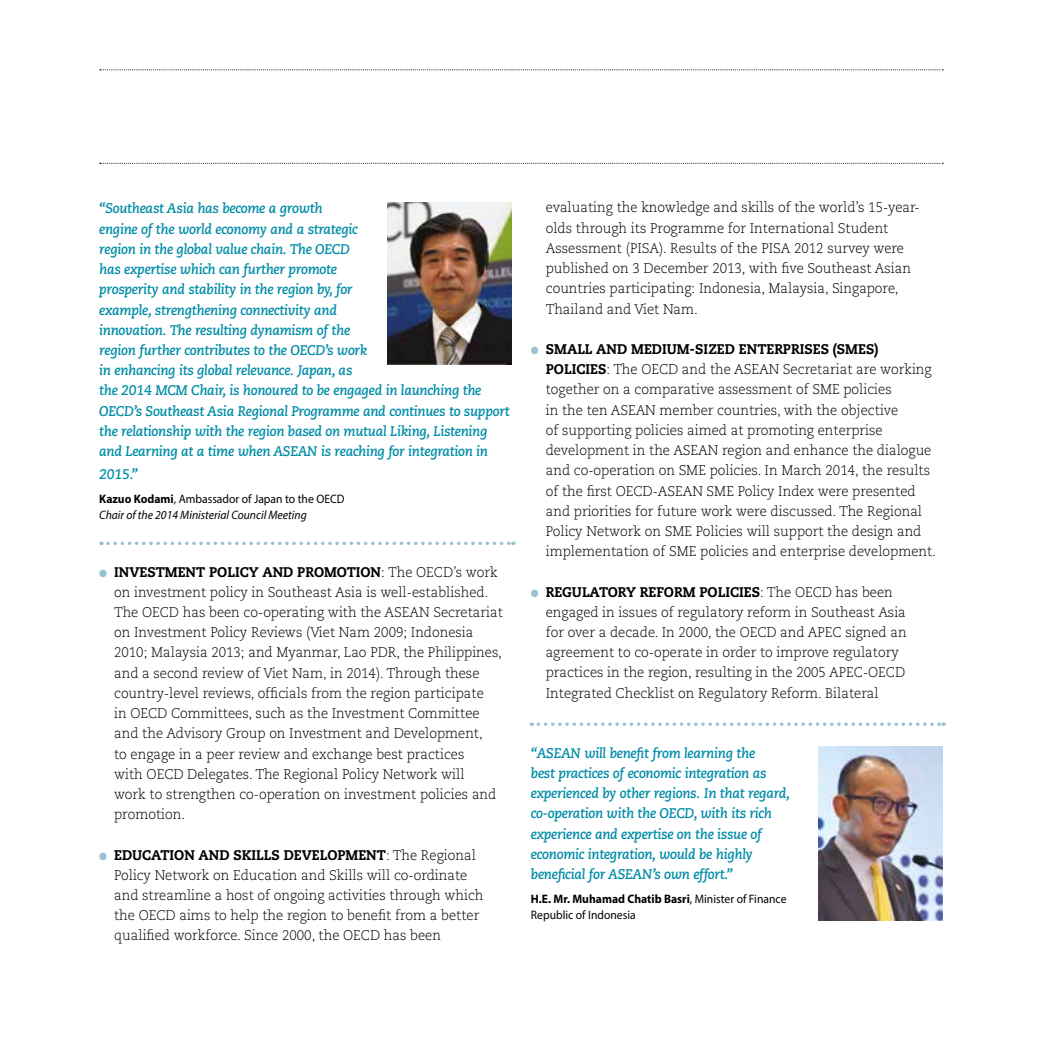
<style>
.page{position:relative;width:1042px;height:1042px;background:#fff}
.page>*{position:absolute;margin:0;border:0;box-sizing:border-box;transform-origin:0 0}
.t1{font:300 14px/20.3px "Caecilia";color:#000;scale:.95 1}
.t2{font:italic 700 14px/20.3px "Caecilia";letter-spacing:-.02em;color:#008da8;scale:.95 1}
.t3{font:italic 12.25px/16.6px "Myriad Pro";color:#000;scale:.95 1}
.t4{font:12.25px/16.6px "Myriad Pro";color:#000;scale:.95 1}
.s1{font-weight:700;font-style:normal}
.s2{font-style:normal}
.s3{color:#98c3d2}
.s4{font-weight:800}
.s5{font-weight:700}
</style>
<div class="page">
<svg style="left:100px;top:69px;width:843px;height:1px"></svg>
<svg style="left:100px;top:163px;width:843px;height:1px"></svg>
<svg style="left:538px;top:722px;width:406px;height:4px"></svg>
<svg style="left:108px;top:541px;width:406px;height:4px"></svg>
<img style="left:387px;top:202px;width:124px;height:162px">
<img style="left:819px;top:746px;width:124px;height:174px">
<p class="t2" style="left:99px;top:199px;width:433px">“Southeast Asia has become a growth<br>engine of the world economy and a strategic<br>region in the global value chain. The OECD<br>has expertise which can further promote<br>prosperity and stability in the region by, for<br>example, strengthening connectivity and<br>innovation. The resulting dynamism of the<br>region further contributes to the OECD’s work<br>in enhancing its global relevance. Japan, as<br>the 2014 MCM Chair, is honoured to be engaged in launching the OECD’s Southeast Asia Regional Programme and continues to support the relationship with the region based on mutual Liking, Listening and Learning at a time when ASEAN is reaching for integration in</p>
<p class="t2" style="left:99px;top:464px;width:43px">2015.”</p>
<p class="t3" style="left:99px;top:490px;width:260px"><span class="s1">Kazuo Kodami</span><span class="s2">, Ambassador of Japan to the OECD<br></span>Chair of the 2014 Ministerial Council Meeting</p>
<p class="t1" style="left:114px;top:562px;width:411px;text-indent:-15px"><span class="s3">●</span> <span class="s4">INVESTMENT POLICY AND PROMOTION</span>: The OECD’s work on investment policy in Southeast Asia is well-established.<br>The OECD has been co-operating with the ASEAN Secretariat on Investment Policy Reviews (Viet Nam 2009; Indonesia 2010; Malaysia 2013; and Myanmar, Lao PDR, the Philippines, and a second review of Viet Nam, in 2014). Through these country-level reviews, officials from the region participate<br>in OECD Committees, such as the Investment Committee and the Advisory Group on Investment and Development,<br>to engage in a peer review and exchange best practices<br>with OECD Delegates. The Regional Policy Network will<br>work to strengthen co-operation on investment policies and promotion.</p>
<p class="t1" style="left:114px;top:845px;width:390px;text-indent:-15px"><span class="s3">●</span> <span class="s4">EDUCATION AND SKILLS DEVELOPMENT</span>: The Regional Policy Network on Education and Skills will co-ordinate and streamline a host of ongoing activities through which the OECD aims to help the region to benefit from a better qualified workforce. Since 2000, the OECD has been</p>
<p class="t1" style="left:546px;top:198px;width:395px">evaluating the knowledge and skills of the world’s 15-year&shy;olds through its Programme for International Student Assessment (PISA). Results of the PISA 2012 survey were published on 3 December 2013, with five Southeast Asian countries participating: Indonesia, Malaysia, Singapore, Thailand and Viet Nam.</p>
<p class="t1" style="left:546px;top:339px;width:412px;text-indent:-15px"><span class="s3">●</span> <span class="s4">SMALL AND MEDIUM-SIZED ENTERPRISES (SMES)<br>POLICIES</span>: The OECD and the ASEAN Secretariat are working together on a comparative assessment of SME policies<br>in the ten ASEAN member countries, with the objective<br>of supporting policies aimed at promoting enterprise development in the ASEAN region and enhance the dialogue and co-operation on SME policies. In March 2014, the results of the first OECD-ASEAN SME Policy Index were presented and priorities for future work were discussed. The Regional Policy Network on SME Policies will support the design and implementation of SME policies and enterprise development.</p>
<p class="t1" style="left:546px;top:582px;width:381px;text-indent:-15px"><span class="s3">●</span> <span class="s4">REGULATORY REFORM POLICIES</span>: The OECD has been engaged in issues of regulatory reform in Southeast Asia for over a decade. In 2000, the OECD and APEC signed an agreement to co-operate in order to improve regulatory practices in the region, resulting in the 2005 APEC-OECD Integrated Checklist on Regulatory Reform. Bilateral</p>
<p class="t2" style="left:531px;top:743px;width:274px">“ASEAN will benefit from learning the<br>best practices of economic integration as experienced by other regions. In that regard, co-operation with the OECD, with its rich experience and expertise on the issue of economic integration, would be highly beneficial for ASEAN’s own effort.”</p>
<p class="t4" style="left:531px;top:890px;width:270px"><span class="s5">H.E. Mr. Muhamad Chatib Basri</span>, Minister of Finance<br>Republic of Indonesia</p>
</div>
